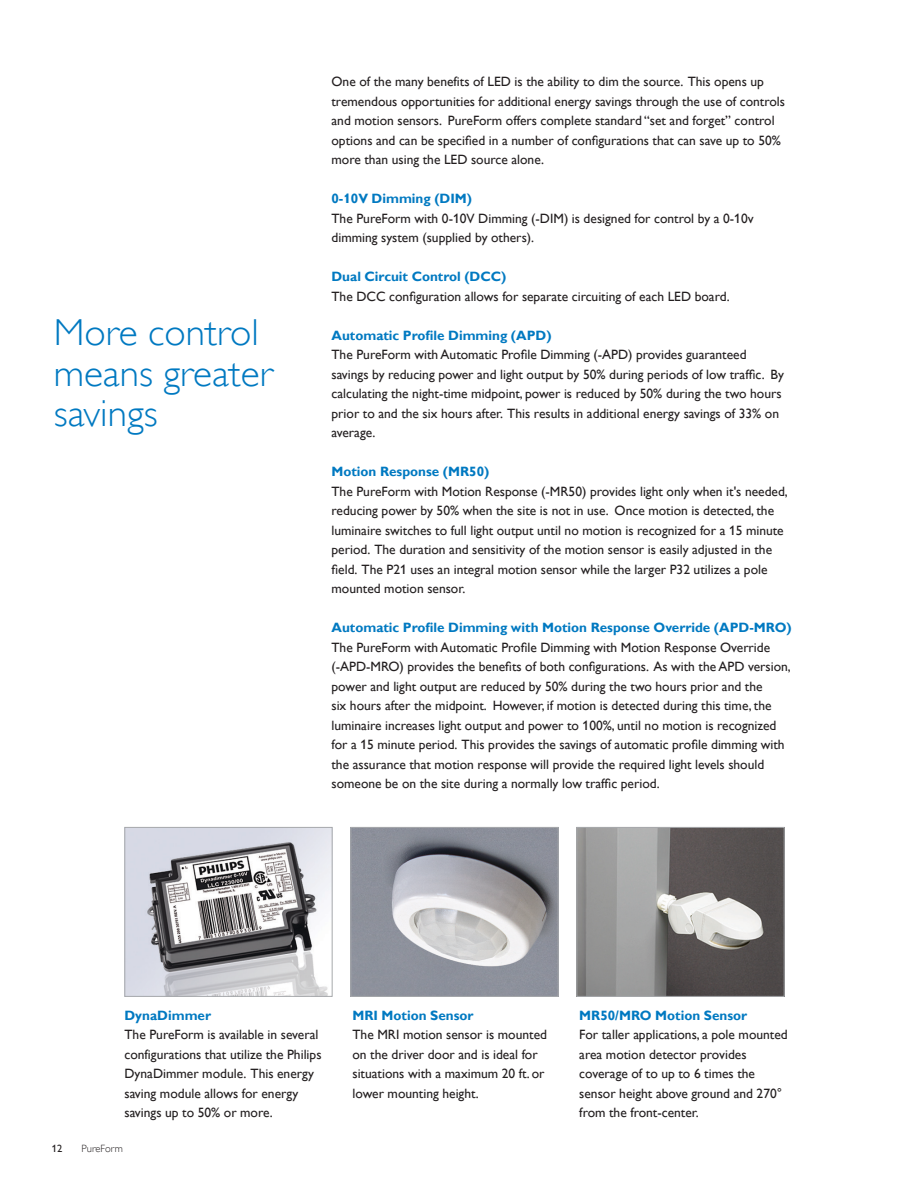
<style>
.page{position:relative;width:918px;height:1188px;background:#fff}
.page>*{position:absolute;margin:0;border:0;box-sizing:border-box;transform-origin:0 0}
.t1{font:300 37.5px/40.5px "Gill Alt One";color:#0079c1;scale:1.05 1}
.t2{font:13.5px/19.5px "Gill Alt One";color:#231f20}
.t3{font:700 13.5px "Gill Alt One";color:#0079c1}
.t4{font:300 10.5px "Gill Alt One";color:#231f20}
.t5{font:10.5px "Gill Alt One";color:#231f20}
</style>
<div class="page">
<img style="left:126px;top:829px;width:204px;height:166px">
<div style="left:124px;top:827px;width:208px;height:170px;border:1px solid #a7a9ac"></div>
<img style="left:353px;top:829px;width:203px;height:166px">
<div style="left:351px;top:827px;width:207px;height:170px;border:1px solid #a7a9ac"></div>
<img style="left:579px;top:829px;width:204px;height:166px">
<div style="left:577px;top:827px;width:208px;height:170px;border:1px solid #a7a9ac"></div>
<p class="t1" style="left:54px;top:312px;width:210px">More control means greater savings</p>
<p class="t2" style="left:332px;top:72px;width:455px">One of the many benefits of LED is the ability to dim the source. This opens up tremendous opportunities for additional energy savings through the use of controls and motion sensors. PureForm offers complete standard “set and forget” control options and can be specified in a number of configurations that can save up to 50% more than using the LED source alone.</p>
<p class="t3" style="left:332px;top:191px;width:142px">0-10V Dimming (DIM)</p>
<p class="t2" style="left:332px;top:209px;width:424px">The PureForm with 0-10V Dimming (-DIM) is designed for control by a 0-10v dimming system (supplied by others).</p>
<p class="t3" style="left:332px;top:269px;width:176px">Dual Circuit Control (DCC)</p>
<p class="t2" style="left:332px;top:287px;width:400px">The DCC configuration allows for separate circuiting of each LED board.</p>
<p class="t3" style="left:332px;top:328px;width:222px">Automatic Profile Dimming (APD)</p>
<p class="t2" style="left:332px;top:345px;width:454px">The PureForm with Automatic Profile Dimming (-APD) provides guaranteed savings by reducing power and light output by 50% during periods of low traffic. By calculating the night-time midpoint, power is reduced by 50% during the two hours prior to and the six hours after. This results in additional energy savings of 33% on average.</p>
<p class="t3" style="left:332px;top:464px;width:159px">Motion Response (MR50)</p>
<p class="t2" style="left:332px;top:482px;width:458px">The PureForm with Motion Response (-MR50) provides light only when it's needed, reducing power by 50% when the site is not in use. Once motion is detected, the luminaire switches to full light output until no motion is recognized for a 15 minute period. The duration and sensitivity of the motion sensor is easily adjusted in the field. The P21 uses an integral motion sensor while the larger P32 utilizes a pole mounted motion sensor.</p>
<p class="t3" style="left:332px;top:620px;width:462px">Automatic Profile Dimming with Motion Response Override (APD-MRO)</p>
<p class="t2" style="left:332px;top:638px;width:461px">The PureForm with Automatic Profile Dimming with Motion Response Override (-APD-MRO) provides the benefits of both configurations. As with the APD version, power and light output are reduced by 50% during the two hours prior and the<br>six hours after the midpoint. However, if motion is detected during this time, the luminaire increases light output and power to 100%, until no motion is recognized for a 15 minute period. This provides the savings of automatic profile dimming with the assurance that motion response will provide the required light levels should someone be on the site during a normally low traffic period.</p>
<p class="t3" style="left:124px;top:1008px;width:88px">DynaDimmer</p>
<p class="t2" style="left:124px;top:1025px;width:199px">The PureForm is available in several configurations that utilize the Philips DynaDimmer module. This energy saving module allows for energy savings up to 50% or more.</p>
<p class="t5" style="left:52px;top:1142px;width:12px">12</p>
<p class="t4" style="left:82px;top:1142px;width:43px">PureForm</p>
<p class="t3" style="left:352px;top:1008px;width:123px">MRI Motion Sensor</p>
<p class="t2" style="left:352px;top:1025px;width:196px">The MRI motion sensor is mounted on the driver door and is ideal for situations with a maximum 20 ft. or lower mounting height.</p>
<p class="t3" style="left:579px;top:1008px;width:169px">MR50/MRO Motion Sensor</p>
<p class="t2" style="left:579px;top:1025px;width:210px">For taller applications, a pole mounted area motion detector provides coverage of to up to 6 times the sensor height above ground and 270° from the front-center.</p>
</div>
